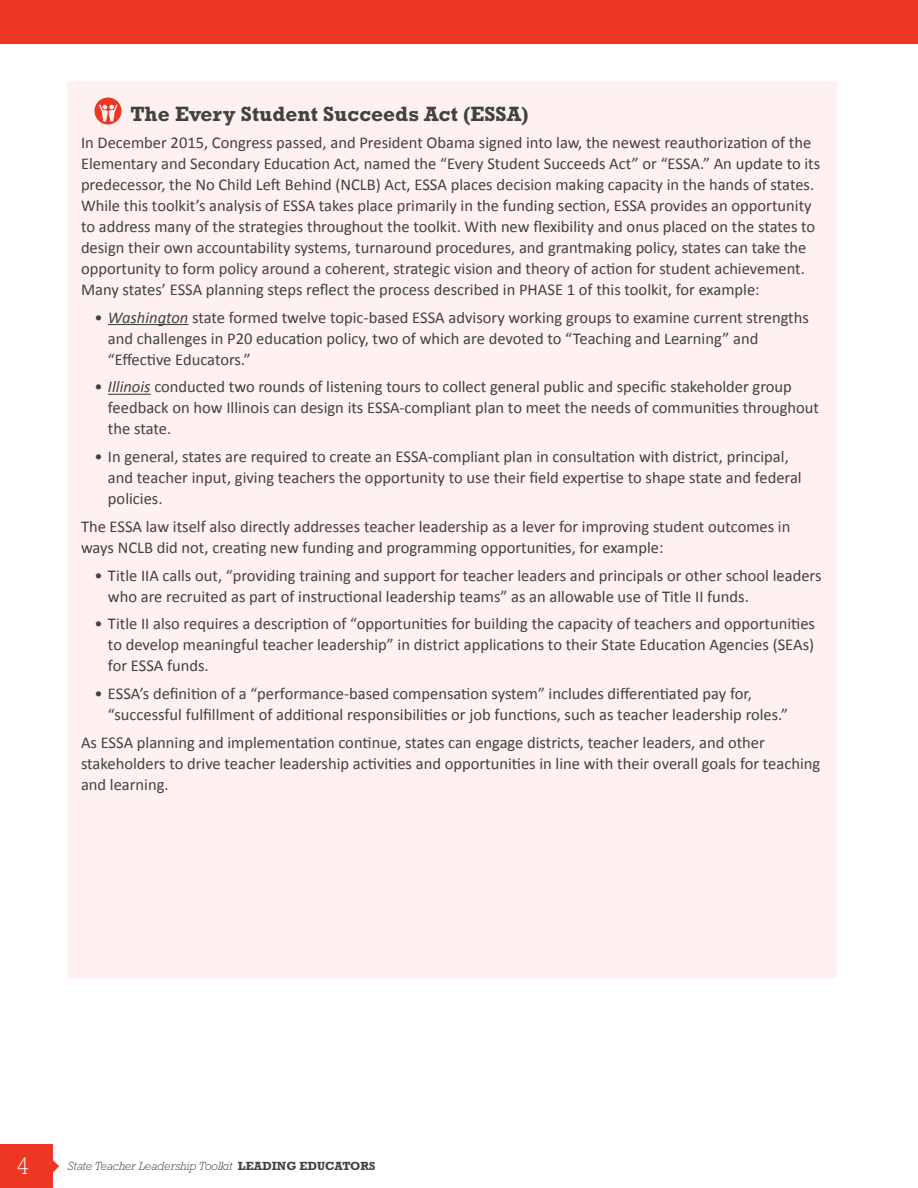
<style>
.page{position:relative;width:918px;height:1188px;background:#fff}
.page>*{position:absolute;margin:0;border:0;box-sizing:border-box;transform-origin:0 0}
.t1{font:300 24px "Rockwell Std";color:#fff}
.t2{font:700 21px "Rockwell Std";color:#414042}
.t3{font:16.5px/21px "Calibri";color:#414042}
.t4{font:italic 300 12px "Rockwell Std";color:#414042}
.s1{font-style:italic}
.s2{font-weight:700;font-style:normal}
</style>
<div class="page">
<div style="left:0;top:1144px;width:52px;height:44px;background:#ed3624"></div>
<svg style="left:52px;top:1157px;width:7px;height:18px"></svg>
<div style="left:0;top:0;width:918px;height:30px;background:#ed3624"></div>
<div style="left:0;top:30px;width:918px;height:13px;background:#ed3624"></div>
<div style="left:68px;top:81px;width:769px;height:898px;background:#fef1f0"></div>
<hr style="left:108px;top:324px;width:80px;height:1px;background:#414042">
<hr style="left:108px;top:394px;width:43px;height:1px;background:#414042">
<svg style="left:94px;top:98px;width:27px;height:26px"></svg>
<p class="t2" style="left:130px;top:102px;width:400px">The Every Student Succeeds Act (ESSA)</p>
<p class="t3" style="left:81px;top:132px;width:741px">In December 2015, Congress passed, and President Obama signed into law, the newest reauthorization of the Elementary and Secondary Education Act, named the “Every Student Succeeds Act” or “ESSA.” An update to its predecessor, the No Child Left Behind (NCLB) Act, ESSA places decision making capacity in the hands of states.<br>While this toolkit’s analysis of ESSA takes place primarily in the funding section, ESSA provides an opportunity to address many of the strategies throughout the toolkit. With new flexibility and onus placed on the states to design their own accountability systems, turnaround procedures, and grantmaking policy, states can take the opportunity to form policy around a coherent, strategic vision and theory of action for student achievement.<br>Many states’ ESSA planning steps reflect the process described in PHASE 1 of this toolkit, for example:</p>
<p class="t3" style="left:108px;top:307px;width:702px;text-indent:-13px">• <span class="s1">Washington</span> state formed twelve topic-based ESSA advisory working groups to examine current strengths and challenges in P20 education policy, two of which are devoted to “Teaching and Learning” and “Effective Educators.”</p>
<p class="t3" style="left:108px;top:377px;width:713px;text-indent:-13px">• <span class="s1">Illinois</span> conducted two rounds of listening tours to collect general public and specific stakeholder group feedback on how Illinois can design its ESSA-compliant plan to meet the needs of communities throughout the state.</p>
<p class="t3" style="left:108px;top:446px;width:695px;text-indent:-13px">• In general, states are required to create an ESSA-compliant plan in consultation with district, principal, and teacher input, giving teachers the opportunity to use their field expertise to shape state and federal policies.</p>
<p class="t3" style="left:81px;top:516px;width:711px">The ESSA law itself also directly addresses teacher leadership as a lever for improving student outcomes in ways NCLB did not, creating new funding and programming opportunities, for example:</p>
<p class="t3" style="left:108px;top:565px;width:715px;text-indent:-13px">• Title IIA calls out, “providing training and support for teacher leaders and principals or other school leaders who are recruited as part of instructional leadership teams” as an allowable use of Title II funds.</p>
<p class="t3" style="left:108px;top:614px;width:709px;text-align:justify;text-indent:-13px">• Title II also requires a description of “opportunities for building the capacity of teachers and opportunities to develop meaningful teacher leadership” in district applications to their State Education Agencies (SEAs) for ESSA funds.</p>
<p class="t3" style="left:108px;top:683px;width:682px;text-indent:-13px">• ESSA’s definition of a “performance-based compensation system” includes differentiated pay for, “successful fulfillment of additional responsibilities or job functions, such as teacher leadership roles.”</p>
<p class="t3" style="left:81px;top:732px;width:741px">As ESSA planning and implementation continue, states can engage districts, teacher leaders, and other stakeholders to drive teacher leadership activities and opportunities in line with their overall goals for teaching and learning.</p>
<h1 class="t1" style="left:17px;top:1152px;width:14px">4</h1>
<p class="t4" style="left:68px;top:1159px;width:310px">State Teacher Leadership Toolkit <span class="s2">LEADING EDUCATORS</span></p>
</div>
